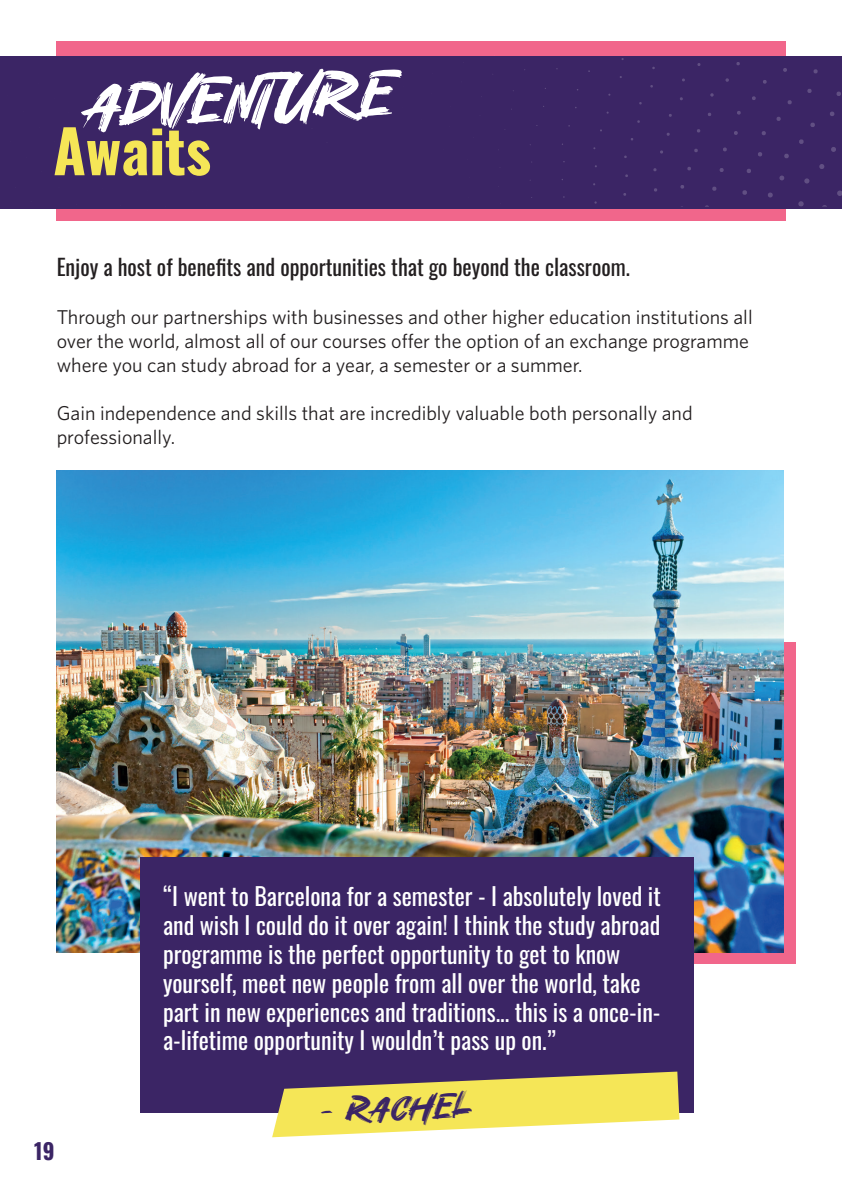
<style>
.page{position:relative;width:842px;height:1191px;background:#fff}
.page>*{position:absolute;margin:0;border:0;box-sizing:border-box;transform-origin:0 0}
.t1{font:62.4px "Under Hiport";color:#fff}
.t2{font:700 59.2px "Oswald";color:#f5e657}
.t3{font:34.4px "Under Hiport";color:#3b2565}
.t4{font:24px/28.8px "Oswald";color:#fff}
.t5{font:22px "Oswald";color:#231f20}
.t6{font:700 22px "Oswald";color:#3b2565}
.t7{font:20px/24px "Whitney";color:#231f20}
</style>
<div class="page">
<div style="left:56px;top:41px;width:729px;height:180px;background:#f1668b"></div>
<div style="left:0;top:56px;width:842px;height:152px;background:#3b2565"></div>
<svg style="left:680px;top:185px;width:4px;height:4px"></svg>
<svg style="left:712px;top:186px;width:5px;height:5px"></svg>
<svg style="left:687px;top:167px;width:4px;height:4px"></svg>
<svg style="left:742px;top:190px;width:5px;height:5px"></svg>
<svg style="left:719px;top:168px;width:5px;height:4px"></svg>
<svg style="left:694px;top:149px;width:4px;height:3px"></svg>
<svg style="left:768px;top:192px;width:5px;height:6px"></svg>
<svg style="left:747px;top:169px;width:4px;height:4px"></svg>
<svg style="left:723px;top:147px;width:4px;height:5px"></svg>
<svg style="left:798px;top:201px;width:6px;height:6px"></svg>
<svg style="left:779px;top:175px;width:5px;height:6px"></svg>
<svg style="left:758px;top:152px;width:4px;height:5px"></svg>
<svg style="left:734px;top:131px;width:4px;height:4px"></svg>
<svg style="left:804px;top:178px;width:6px;height:6px"></svg>
<svg style="left:784px;top:154px;width:5px;height:4px"></svg>
<svg style="left:761px;top:131px;width:5px;height:4px"></svg>
<svg style="left:737px;top:111px;width:4px;height:4px"></svg>
<svg style="left:710px;top:93px;width:4px;height:4px"></svg>
<svg style="left:837px;top:190px;width:5px;height:6px"></svg>
<svg style="left:819px;top:164px;width:6px;height:5px"></svg>
<svg style="left:799px;top:139px;width:5px;height:5px"></svg>
<svg style="left:776px;top:117px;width:5px;height:4px"></svg>
<svg style="left:752px;top:96px;width:4px;height:4px"></svg>
<svg style="left:725px;top:78px;width:4px;height:4px"></svg>
<svg style="left:831px;top:147px;width:5px;height:5px"></svg>
<svg style="left:810px;top:122px;width:5px;height:5px"></svg>
<svg style="left:787px;top:100px;width:5px;height:5px"></svg>
<svg style="left:763px;top:80px;width:4px;height:4px"></svg>
<svg style="left:736px;top:62px;width:4px;height:4px"></svg>
<svg style="left:830px;top:111px;width:5px;height:5px"></svg>
<svg style="left:807px;top:89px;width:5px;height:4px"></svg>
<svg style="left:783px;top:68px;width:4px;height:4px"></svg>
<svg style="left:836px;top:91px;width:5px;height:5px"></svg>
<svg style="left:813px;top:69px;width:5px;height:5px"></svg>
<div style="left:424px;top:642px;width:371px;height:322px;background:#f1668b"></div>
<img style="left:57px;top:471px;width:727px;height:481px">
<div style="left:140px;top:857px;width:554px;height:256px;background:#3b2565"></div>
<svg style="left:272px;top:1071px;width:407px;height:66px"></svg>
<h1 class="t1" style="left:86px;top:76px;width:311px;rotate:-2deg">Adventure</h1>
<h2 class="t2" style="left:53px;top:98px;width:159px">Awaits</h2>
<p class="t5" style="left:57px;top:247px;width:575px">Enjoy a host of benefits and opportunities that go beyond the classroom.</p>
<p class="t7" style="left:57px;top:304px;width:697px">Through our partnerships with businesses and other higher education institutions all over the world, almost all of our courses offer the option of an exchange programme where you can study abroad for a year, a semester or a summer.</p>
<p class="t7" style="left:57px;top:400px;width:637px">Gain independence and skills that are incredibly valuable both personally and professionally.</p>
<p class="t6" style="left:34px;top:1131px;width:22px">19</p>
<p class="t4" style="left:163px;top:879px;width:499px">“I went to Barcelona for a semester - I absolutely loved it and wish I could do it over again! I think the study abroad programme is the perfect opportunity to get to know yourself, meet new people from all over the world, take part in new experiences and traditions... this is a once-in&shy;a-lifetime opportunity I wouldn’t pass up on.”</p>
<h3 class="t3" style="left:320px;top:1095px;width:153px;rotate:-2deg">- Rachel</h3>
</div>
